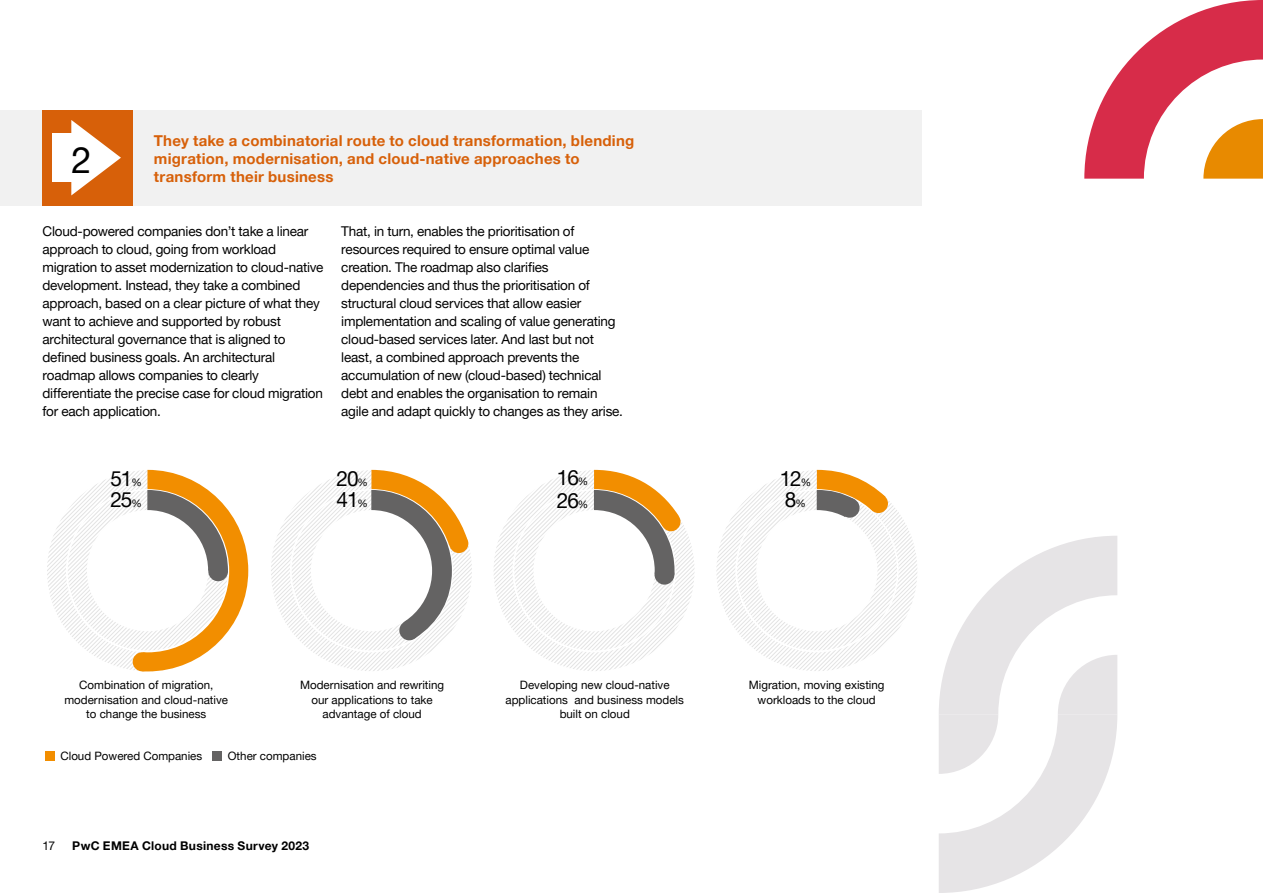
<style>
.page{position:relative;width:1263px;height:893px;background:#fff}
.page>*{position:absolute;margin:0;border:0;box-sizing:border-box;transform-origin:0 0}
.t1{font:36px "Helvetica Neue LT Pro";color:#000}
.t2{font:20.85px/21.6px "Helvetica Neue LT Pro";letter-spacing:-.05em;color:#000}
.t3{font:700 15px/18px "Helvetica Neue LT Pro";letter-spacing:.015em;color:#d76009}
.t4{font:13.5px/18px "Helvetica Neue LT Pro";letter-spacing:-.015em;color:#000}
.t5{font:700 12px "Helvetica Neue LT Pro";letter-spacing:.025em;color:#000}
.t6{font:12px "Helvetica Neue LT Pro";color:#000}
.t7{font:11.55px/14.9px "Helvetica Neue LT Pro";color:#000;text-align:center}
.s1{font-size:10.35px}
</style>
<div class="page">
<div style="left:0;top:110px;width:922px;height:95px;background:#f1f1f1"></div>
<div style="left:43px;top:110px;width:90px;height:95px;background:#d76009"></div>
<svg style="left:71px;top:120px;width:50px;height:75px"></svg>
<div style="left:52px;top:133px;width:20px;height:49px;background:#fff"></div>
<svg style="left:47px;top:470px;width:201px;height:201px"></svg>
<div style="left:87px;top:510px;width:121px;height:121px;background:#fff;border-radius:50%"></div>
<div style="left:208px;top:562px;width:20px;height:19px;background:#646363;border-radius:50%"></div>
<svg style="left:716px;top:470px;width:201px;height:201px"></svg>
<div style="left:756px;top:510px;width:121px;height:121px;background:#fff;border-radius:50%"></div>
<div style="left:840px;top:498px;width:19px;height:20px;background:#646363;border-radius:50%"></div>
<div style="left:133px;top:652px;width:19px;height:19px;background:#f28e00;border-radius:50%"></div>
<svg style="left:271px;top:470px;width:201px;height:201px"></svg>
<div style="left:311px;top:510px;width:121px;height:121px;background:#fff;border-radius:50%"></div>
<div style="left:399px;top:620px;width:20px;height:20px;background:#646363;border-radius:50%"></div>
<div style="left:449px;top:534px;width:19px;height:19px;background:#f28e00;border-radius:50%"></div>
<svg style="left:494px;top:470px;width:200px;height:201px"></svg>
<div style="left:533px;top:510px;width:122px;height:121px;background:#fff;border-radius:50%"></div>
<div style="left:654px;top:565px;width:20px;height:20px;background:#646363;border-radius:50%"></div>
<div style="left:661px;top:512px;width:19px;height:19px;background:#f28e00;border-radius:50%"></div>
<div style="left:869px;top:494px;width:19px;height:19px;background:#f28e00;border-radius:50%"></div>
<div style="left:45px;top:751px;width:10px;height:9px;background:#f28e00"></div>
<div style="left:213px;top:751px;width:9px;height:9px;background:#646363"></div>
<svg style="left:1084px;top:0;width:179px;height:179px"></svg>
<svg style="left:939px;top:536px;width:178px;height:357px"></svg>
<h1 class="t1" style="left:72px;top:138px;width:22px">2</h1>
<p class="t3" style="left:154px;top:131px;width:482px">They take a combinatorial route to cloud transformation, blending migration, modernisation, and cloud-native approaches to transform their business</p>
<p class="t4" style="left:43px;top:222px;width:282px">Cloud-powered companies don’t take a linear approach to cloud, going from workload migration to asset modernization to cloud-native development. Instead, they take a combined approach, based on a clear picture of what they want to achieve and supported by robust architectural governance that is aligned to defined business goals. An architectural roadmap allows companies to clearly differentiate the precise case for cloud migration for each application.</p>
<p class="t4" style="left:341px;top:222px;width:283px">That, in turn, enables the prioritisation of resources required to ensure optimal value creation. The roadmap also clarifies dependencies and thus the prioritisation of structural cloud services that allow easier implementation and scaling of value generating cloud-based services later. And last but not least, a combined approach prevents the accumulation of new (cloud-based) technical debt and enables the organisation to remain agile and adapt quickly to changes as they arise.</p>
<h2 class="t2" style="left:557px;top:465px;width:33px;line-height:23.2px">16<span class="s1">%<br></span>26<span class="s1">%</span></h2>
<h2 class="t2" style="left:110px;top:467px;width:33px">51<span class="s1">%<br></span>25<span class="s1">%</span></h2>
<h2 class="t2" style="left:780px;top:467px;width:33px">12<span class="s1">%<br></span>8<span class="s1">%</span></h2>
<h2 class="t2" style="left:336px;top:467px;width:33px">20<span class="s1">%<br></span>41<span class="s1">%</span></h2>
<p class="t7" style="left:64px;top:677px;width:165px">Combination of migration, modernisation and cloud-native to change the business</p>
<p class="t7" style="left:300px;top:677px;width:146px">Modernisation and rewriting our applications to take advantage of cloud</p>
<p class="t7" style="left:505px;top:677px;width:180px">Developing new cloud-native applications and business models built on cloud</p>
<p class="t7" style="left:749px;top:677px;width:137px">Migration, moving existing workloads to the cloud</p>
<p class="t7" style="left:60px;top:748px;width:143px">Cloud Powered Companies</p>
<p class="t7" style="left:228px;top:748px;width:90px">Other companies</p>
<p class="t6" style="left:43px;top:839px;width:14px">17</p>
<p class="t5" style="left:72px;top:839px;width:238px">PwC EMEA Cloud Business Survey 2023</p>
</div>
